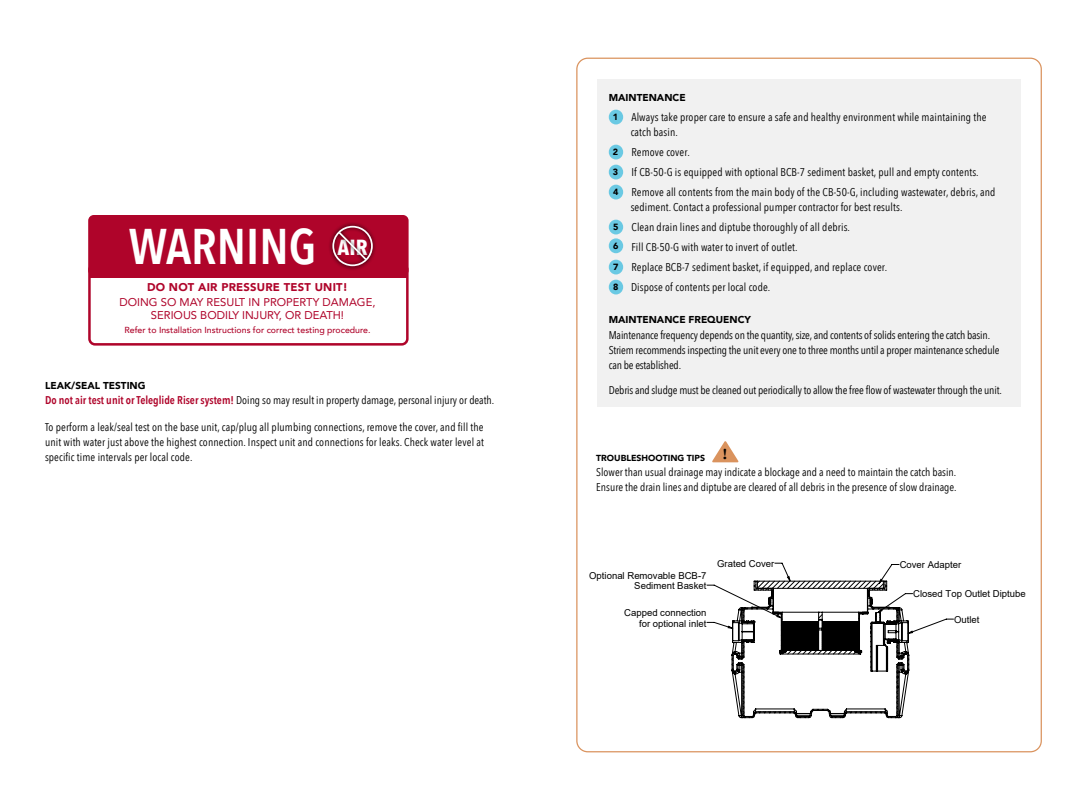
<style>
.page{position:relative;width:1080px;height:810px;background:#fff}
.page>*{position:absolute;margin:0;border:0;box-sizing:border-box;transform-origin:0 0}
.t1{font:600 50px "Avenir Next Condensed";color:#fff}
.t2{font:700 21.75px "Avenir Next Condensed";color:#fff}
.t3{font:700 15.25px "Baskerville";color:#000}
.t4{font:11.25px/15px "Avenir Next Condensed";letter-spacing:.005em;color:#000}
.t5{font:11.25px/15px "Avenir Next Condensed";letter-spacing:-.015em;color:#000}
.t6{font:11.25px/13.8px "Avenir";color:#af042a;text-align:center}
.t7{font:900 11.25px "Avenir";letter-spacing:.02em;color:#af042a}
.t8{font:900 10px "Avenir";color:#000}
.t9{font:9.5px/10.6px "Arial";color:#000;text-align:right}
.t10{font:900 9px "Avenir";color:#000}
.t11{font:500 8.75px "Avenir";color:#af042a}
.t12{font:900 8.75px "Avenir";color:#000}
.s1{font-weight:600;color:#af042a}
</style>
<div class="page">
<div style="left:598px;top:79px;width:423px;height:225px;background:#f1f1f1"></div>
<div style="left:609px;top:110px;width:14px;height:14px;background:#6ac9e3;border-radius:50%"></div>
<div style="left:609px;top:145px;width:14px;height:14px;background:#6ac9e3;border-radius:50%"></div>
<div style="left:609px;top:165px;width:14px;height:14px;background:#6ac9e3;border-radius:50%"></div>
<div style="left:609px;top:185px;width:14px;height:14px;background:#6ac9e3;border-radius:50%"></div>
<div style="left:609px;top:220px;width:14px;height:14px;background:#6ac9e3;border-radius:50%"></div>
<div style="left:609px;top:238px;width:14px;height:15px;background:#6ac9e3;border-radius:50%"></div>
<div style="left:609px;top:260px;width:14px;height:14px;background:#6ac9e3;border-radius:50%"></div>
<div style="left:609px;top:280px;width:14px;height:14px;background:#6ac9e3;border-radius:50%"></div>
<div style="left:598px;top:301px;width:423px;height:106px;background:#f1f1f1"></div>
<svg style="left:712px;top:441px;width:27px;height:21px"></svg>
<div style="left:89px;top:250px;width:319px;height:28px;background:#af042a"></div>
<div style="left:88px;top:215px;width:321px;height:61px;background:#af042a;border-radius:6px"></div>
<div style="left:88px;top:263px;width:321px;height:83px;border:2px solid #af042a;border-radius:6px"></div>
<svg style="left:328px;top:223px;width:49px;height:47px"></svg>
<div style="left:332px;top:226px;width:41px;height:40px;border:2px solid #fff;border-radius:50%"></div>
<svg style="left:337px;top:230px;width:31px;height:32px"></svg>
<svg style="left:576px;top:535px;width:464px;height:218px"></svg>
<svg style="left:728px;top:577px;width:185px;height:141px"></svg>
<h1 class="t1" style="left:129px;top:203px;width:189px">WARNING</h1>
<p class="t7" style="left:147px;top:277px;width:202px">DO NOT AIR PRESSURE TEST UNIT!</p>
<p class="t6" style="left:120px;top:295px;width:257px">DOING SO MAY RESULT IN PROPERTY DAMAGE,<br>SERIOUS BODILY INJURY, OR DEATH!</p>
<p class="t11" style="left:124px;top:323px;width:248px">Refer to Installation Instructions for correct testing procedure.</p>
<h2 class="t2" style="left:337px;top:234px;width:32px">AIR</h2>
<p class="t8" style="left:45px;top:377px;width:102px">LEAK/SEAL TESTING</p>
<p class="t4" style="left:45px;top:392px;width:451px"><span class="s1">Do not air test unit or Teleglide Riser system!</span> Doing so may result in property damage, personal injury or death.</p>
<p class="t4" style="left:45px;top:419px;width:440px;text-align:justify">To perform a leak/seal test on the base unit, cap/plug all plumbing connections, remove the cover, and fill the unit with water just above the highest connection. Inspect unit and connections for leaks. Check water level at specific time intervals per local code.</p>
<p class="t8" style="left:609px;top:89px;width:78px">MAINTENANCE</p>
<p class="t10" style="left:613px;top:109px;width:7px">1</p>
<p class="t4" style="left:631px;top:109px;width:357px">Always take proper care to ensure a safe and healthy environment while maintaining the catch basin.</p>
<p class="t10" style="left:613px;top:144px;width:7px">2</p>
<p class="t4" style="left:632px;top:144px;width:60px">Remove cover.</p>
<p class="t10" style="left:613px;top:164px;width:7px">3</p>
<p class="t4" style="left:632px;top:164px;width:349px">If CB-50-G is equipped with optional BCB-7 sediment basket, pull and empty contents.</p>
<p class="t10" style="left:613px;top:184px;width:7px">4</p>
<p class="t4" style="left:631px;top:184px;width:366px">Remove all contents from the main body of the CB-50-G, including wastewater, debris, and sediment. Contact a professional pumper contractor for best results.</p>
<p class="t10" style="left:613px;top:219px;width:7px">5</p>
<p class="t4" style="left:632px;top:219px;width:220px">Clean drain lines and diptube thoroughly of all debris.</p>
<p class="t10" style="left:613px;top:238px;width:7px">6</p>
<p class="t4" style="left:632px;top:239px;width:168px">Fill CB-50-G with water to invert of outlet.</p>
<p class="t10" style="left:613px;top:259px;width:7px">7</p>
<p class="t4" style="left:632px;top:259px;width:257px">Replace BCB-7 sediment basket, if equipped, and replace cover.</p>
<p class="t10" style="left:613px;top:279px;width:7px">8</p>
<p class="t4" style="left:631px;top:279px;width:141px">Dispose of contents per local code.</p>
<p class="t8" style="left:609px;top:310px;width:144px">MAINTENANCE FREQUENCY</p>
<p class="t5" style="left:609px;top:327px;width:392px">Maintenance frequency depends on the quantity, size, and contents of solids entering the catch basin.<br>Striem recommends inspecting the unit every one to three months until a proper maintenance schedule can be established.</p>
<p class="t5" style="left:609px;top:382px;width:395px">Debris and sludge must be cleaned out periodically to allow the free flow of wastewater through the unit.</p>
<h3 class="t3" style="left:723px;top:443px;width:7px">!</h3>
<p class="t12" style="left:596px;top:451px;width:110px">TROUBLESHOOTING TIPS</p>
<p class="t4" style="left:596px;top:464px;width:362px">Slower than usual drainage may indicate a blockage and a need to maintain the catch basin.<br>Ensure the drain lines and diptube are cleared of all debris in the presence of slow drainage.</p>
<p class="t9" style="left:717px;top:558px;width:59px">Grated Cover</p>
<p class="t9" style="left:900px;top:559px;width:63px">Cover Adapter</p>
<p class="t9" style="left:913px;top:589px;width:114px">Closed Top Outlet Diptube</p>
<p class="t9" style="left:589px;top:570px;width:119px">Optional Removable BCB-7<br>Sediment Basket</p>
<p class="t9" style="left:624px;top:607px;width:84px">Capped connection for optional inlet</p>
<p class="t9" style="left:954px;top:614px;width:27px">Outlet</p>
</div>
